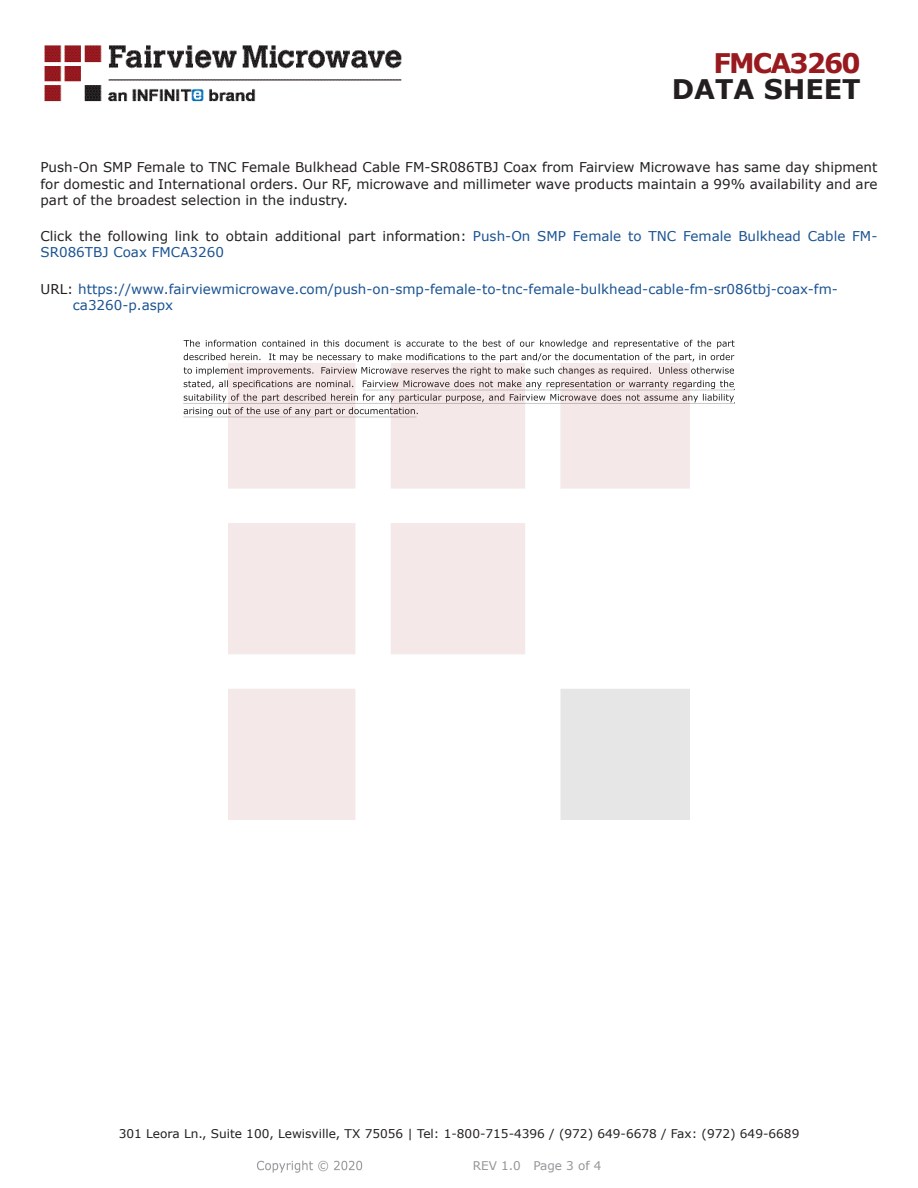
<style>
.page{position:relative;width:918px;height:1188px;background:#fff}
.page>*{position:absolute;margin:0;border:0;box-sizing:border-box;transform-origin:0 0}
.t1{font:700 27px "Verdana";color:#231f20}
.FM{font:700 27px "Verdana";letter-spacing:-.07em;color:#981a1e}
.Web_Description_Para{font:13.5px/16.2px "Verdana";color:#231f20;text-align:justify}
.URL_para{font:13.5px/16.2px "Verdana";color:#1a5392}
.Web_Description_Para-2{font:13.5px/16.2px "Verdana";color:#1a5392}
.t2{font:12px "Verdana";color:#231f20}
.REV_Info{font:12px "Verdana";color:#939598}
.s1{color:#231f20}
</style>
<div class="page">
<svg style="left:184px;top:340px;width:551px;height:76px"></svg>
<hr style="left:363px;top:390px;width:372px;height:1px;background:#231f20">
<hr style="left:183px;top:403px;width:551px;height:1px;background:#231f20">
<hr style="left:183px;top:417px;width:234px;height:1px;background:#231f20">
<img style="left:257px;top:1160px;width:106px;height:13px">
<img style="left:228px;top:364px;width:462px;height:456px">
<img style="left:44px;top:45px;width:358px;height:57px">
<p class="FM" style="left:714px;top:44px;width:149px">FMCA3260</p>
<p class="t1" style="left:672px;top:70px;width:191px">DATA SHEET</p>
<p class="Web_Description_Para" style="left:40px;top:159px;width:839px">Push-On SMP Female to TNC Female Bulkhead Cable FM-SR086TBJ Coax from Fairview Microwave has same day shipment for domestic and International orders. Our RF, microwave and millimeter wave products maintain a 99% availability and are part of the broadest selection in the industry.</p>
<p class="Web_Description_Para-2" style="left:40px;top:228px;width:839px"><span class="s1">Click the following link to obtain additional part information:</span> Push-On SMP Female to TNC Female Bulkhead Cable FM-<br>SR086TBJ Coax FMCA3260</p>
<p class="URL_para" style="left:73px;top:281px;width:767px;text-indent:-32px"><span class="s1">URL:</span> https://www.fairviewmicrowave.com/push-on-smp-female-to-tnc-female-bulkhead-cable-fm-sr086tbj-coax-fm&shy;ca3260-p.aspx</p>
<p class="t2" style="left:119px;top:1125px;width:682px">301 Leora Ln., Suite 100, Lewisville, TX 75056 | Tel: 1-800-715-4396 / (972) 649-6678 / Fax: (972) 649-6689</p>
<p class="REV_Info" style="left:473px;top:1157px;width:130px">REV 1.0 Page 3 of 4</p>
</div>
